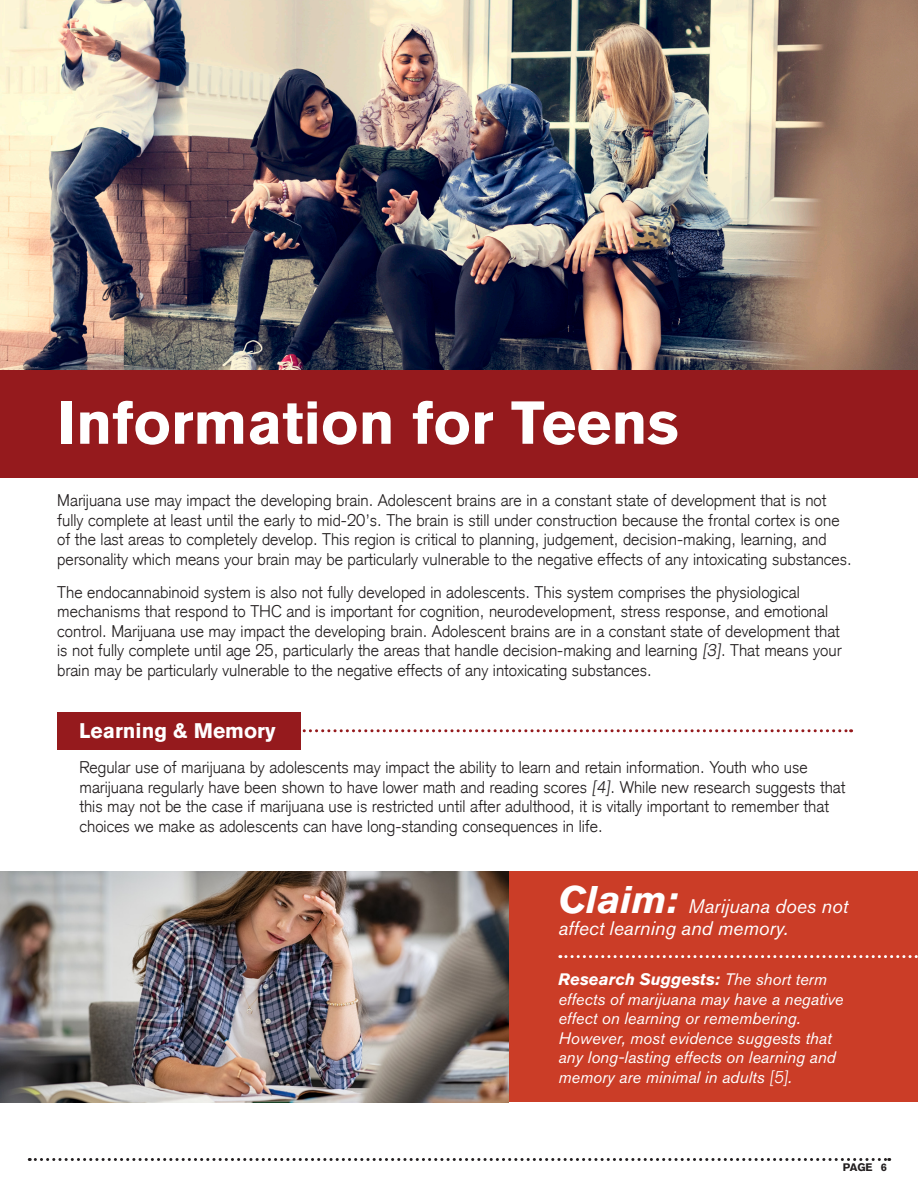
<style>
.page{position:relative;width:918px;height:1188px;background:#fff}
.page>*{position:absolute;margin:0;border:0;box-sizing:border-box;transform-origin:0 0}
.t1{font:700 60px "Akzidenz Grotesk BQ";color:#fff}
.t2{font:700 21px "Akzidenz Grotesk BQ";color:#fff}
.t3{font:italic 19.5px/23px "Akzidenz Grotesk BQ";color:#fff}
.t4{font:300 16.5px/19.5px "Akzidenz Grotesk CE";color:#231f20}
.t5{font:italic 16.5px/19.5px "Akzidenz Grotesk BQ";color:#fff}
.t6{font:700 10.8px "Akzidenz Grotesk BQ";color:#231f20}
.s1{font-weight:700;font-size:38.25px}
.s2{font-weight:700}
.s3{font-family:"Akzidenz Grotesk CE";font-weight:300;font-style:normal}
</style>
<div class="page">
<svg style="left:29px;top:1158px;width:861px;height:3px"></svg>
<img style="left:0;top:0;width:918px;height:370px">
<div style="left:0;top:370px;width:918px;height:108px;background:#951a1d"></div>
<div style="left:57px;top:712px;width:244px;height:38px;background:#951a1d"></div>
<svg style="left:302px;top:729px;width:550px;height:3px"></svg>
<div style="left:0;top:872px;width:918px;height:230px;background:#cb3d27"></div>
<img style="left:0;top:872px;width:509px;height:230px">
<svg style="left:560px;top:955px;width:358px;height:3px"></svg>
<p class="t1" style="left:57px;top:388px;width:623px">Information for Teens</p>
<p class="t4" style="left:57px;top:491px;width:796px">Marijuana use may impact the developing brain. Adolescent brains are in a constant state of development that is not fully complete at least until the early to mid-20’s. The brain is still under construction because the frontal cortex is one of the last areas to completely develop. This region is critical to planning, judgement, decision-making, learning, and personality which means your brain may be particularly vulnerable to the negative effects of any intoxicating substances.</p>
<p class="t4" style="left:57px;top:582px;width:786px">The endocannabinoid system is also not fully developed in adolescents. This system comprises the physiological mechanisms that respond to THC and is important for cognition, neurodevelopment, stress response, and emotional control. Marijuana use may impact the developing brain. Adolescent brains are in a constant state of development that is not fully complete until age 25, particularly the areas that handle decision-making and learning [3]. That means your brain may be particularly vulnerable to the negative effects of any intoxicating substances.</p>
<p class="t2" style="left:79px;top:718px;width:198px">Learning &amp; Memory</p>
<p class="t4" style="left:79px;top:758px;width:768px">Regular use of marijuana by adolescents may impact the ability to learn and retain information. Youth who use marijuana regularly have been shown to have lower math and reading scores [4]. While new research suggests that this may not be the case if marijuana use is restricted until after adulthood, it is vitally important to remember that choices we make as adolescents can have long-standing consequences in life.</p>
<p class="t3" style="left:558px;top:894px;width:291px"><span class="s1">Claim:</span> Marijuana does not affect learning and memory.</p>
<p class="t5" style="left:558px;top:970px;width:287px"><span class="s2">Research Suggests:</span> The short term effects of marijuana may have a negative effect on learning or remembering.<br>However, most evidence suggests that any long-lasting effects on learning and memory are minimal in adults <span class="s3">[5]</span>.</p>
<p class="t6" style="left:843px;top:1161px;width:46px">PAGE 6</p>
</div>
